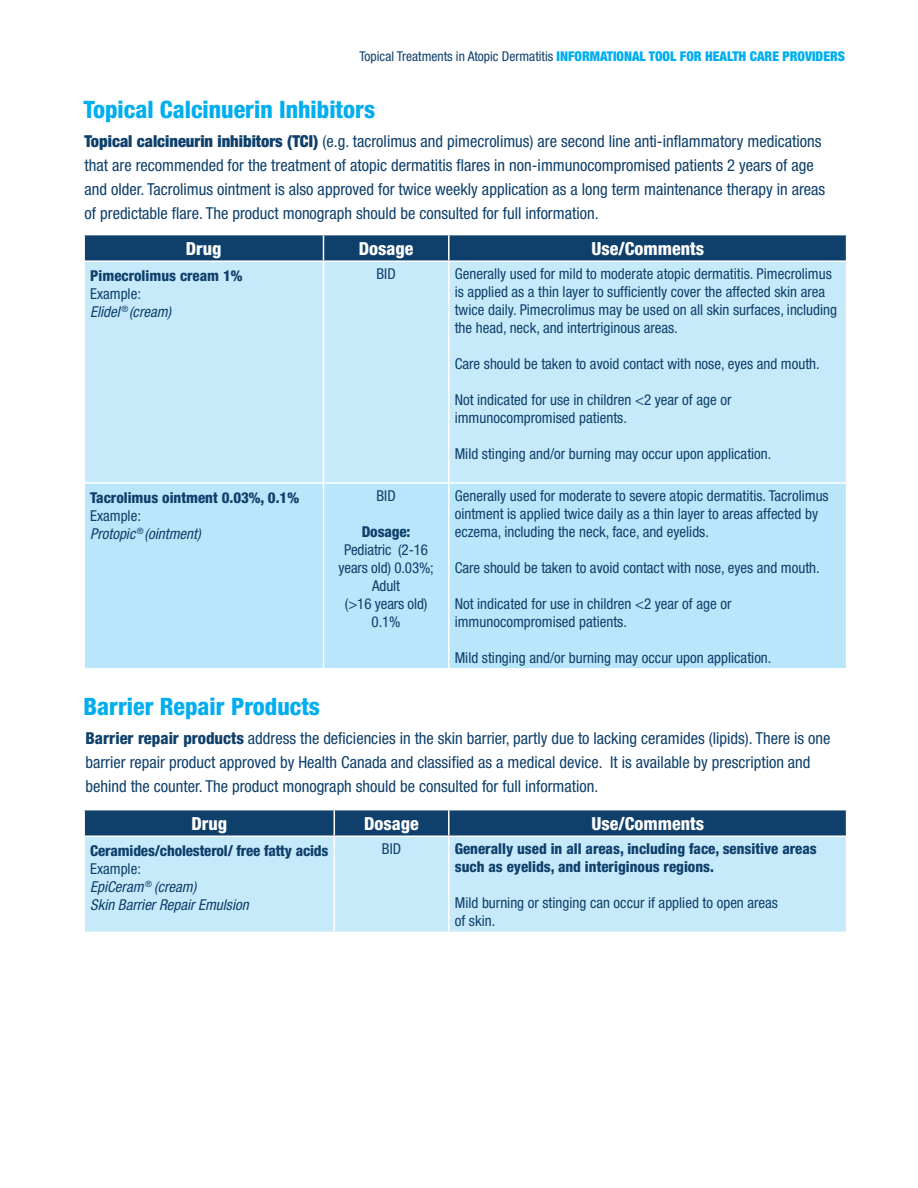
<style>
.page{position:relative;width:918px;height:1188px;background:#fff}
.page>*{position:absolute;margin:0;border:0;box-sizing:border-box;transform-origin:0 0}
.t1{font:800 condensed 24px "Helvetica Neue";color:#00aeef}
.t2{font:800 condensed 18px "Helvetica Neue";color:#fff}
.t3{font:condensed 16.5px/24px "Helvetica Neue";color:#0f406b}
.t4{font:condensed 15px/18px "Helvetica Neue";color:#0f406b}
.t5{font:800 condensed 15px/18px "Helvetica Neue";color:#0f406b}
.t6{font:italic condensed 15px/18px "Helvetica Neue";color:#0f406b}
.t7{font:900 condensed 13.5px "Helvetica Neue";color:#00aeef}
.s1{font-weight:400;color:#0f406b}
.s2{font-weight:900}
.s3{font-style:normal}
.s4{font-weight:800}
</style>
<div class="page">
<div style="left:85px;top:262px;width:761px;height:220px;background:#c7eafb"></div>
<div style="left:85px;top:484px;width:761px;height:184px;background:#b9e6fa"></div>
<div style="left:84px;top:235px;width:763px;height:26px;background:#0f406b"></div>
<hr style="left:448px;top:235px;width:2px;height:25px;background:#fff">
<hr style="left:85px;top:260px;width:238px;height:2px;background:#fff">
<hr style="left:323px;top:260px;width:126px;height:2px;background:#fff">
<hr style="left:323px;top:262px;width:1px;height:220px;background:#fff">
<hr style="left:449px;top:260px;width:397px;height:2px;background:#fff">
<hr style="left:448px;top:262px;width:2px;height:220px;background:#fff">
<hr style="left:323px;top:484px;width:1px;height:184px;background:#fff">
<hr style="left:448px;top:484px;width:2px;height:184px;background:#fff">
<div style="left:85px;top:837px;width:761px;height:95px;background:#c7eafb"></div>
<div style="left:84px;top:810px;width:763px;height:26px;background:#0f406b"></div>
<hr style="left:448px;top:810px;width:2px;height:25px;background:#fff">
<hr style="left:85px;top:835px;width:249px;height:2px;background:#fff">
<hr style="left:334px;top:835px;width:115px;height:2px;background:#fff">
<hr style="left:334px;top:837px;width:1px;height:95px;background:#fff">
<hr style="left:449px;top:835px;width:397px;height:2px;background:#fff">
<hr style="left:448px;top:837px;width:2px;height:95px;background:#fff">
<p class="t7" style="left:359px;top:48px;width:487px"><span class="s1">Topical Treatments in Atopic Dermatitis</span> INFORMATIONAL TOOL FOR HEALTH CARE PROVIDERS</p>
<h1 class="t1" style="left:83px;top:95px;width:293px">Topical Calcinuerin Inhibitors</h1>
<p class="t3" style="left:85px;top:129px;width:742px"><span class="s2">Topical calcineurin inhibitors (TCI)</span> (e.g. tacrolimus and pimecrolimus) are second line anti-inflammatory medications that are recommended for the treatment of atopic dermatitis flares in non-immunocompromised patients 2 years of age and older. Tacrolimus ointment is also approved for twice weekly application as a long term maintenance therapy in areas of predictable flare. The product monograph should be consulted for full information.</p>
<p class="t2" style="left:186px;top:238px;width:37px">Drug</p>
<p class="t2" style="left:359px;top:238px;width:56px">Dosage</p>
<p class="t2" style="left:591px;top:238px;width:114px">Use/Comments</p>
<p class="t5" style="left:90px;top:267px;width:154px">Pimecrolimus cream 1%</p>
<p class="t6" style="left:90px;top:285px;width:83px"><span class="s3">Example:<br></span>Elidel <sup>®</sup> (cream)</p>
<p class="t4" style="left:377px;top:265px;width:21px">BID</p>
<p class="t4" style="left:455px;top:265px;width:384px">Generally used for mild to moderate atopic dermatitis. Pimecrolimus is applied as a thin layer to sufficiently cover the affected skin area twice daily. Pimecrolimus may be used on all skin surfaces, including the head, neck, and intertriginous areas.</p>
<p class="t4" style="left:455px;top:355px;width:367px">Care should be taken to avoid contact with nose, eyes and mouth.</p>
<p class="t4" style="left:455px;top:391px;width:278px">Not indicated for use in children &lt;2 year of age or immunocompromised patients.</p>
<p class="t4" style="left:455px;top:445px;width:318px">Mild stinging and/or burning may occur upon application.</p>
<p class="t5" style="left:90px;top:489px;width:210px">Tacrolimus ointment 0.03%, 0.1%</p>
<p class="t6" style="left:90px;top:507px;width:112px"><span class="s3">Example:<br></span>Protopic <sup>®</sup> (ointment)</p>
<p class="t4" style="left:377px;top:486px;width:21px">BID</p>
<p class="t5" style="left:362px;top:522px;width:50px">Dosage:</p>
<p class="t4" style="left:339px;top:540px;width:97px;text-align:center">Pediatric (2-16 years old) 0.03%;<br>Adult<br>(&gt;16 years old)<br>0.1%</p>
<h1 class="t1" style="left:83px;top:692px;width:238px">Barrier Repair Products</h1>
<p class="t4" style="left:455px;top:486px;width:375px">Generally used for moderate to severe atopic dermatitis. Tacrolimus ointment is applied twice daily as a thin layer to areas affected by eczema, including the neck, face, and eyelids.</p>
<p class="t4" style="left:455px;top:558px;width:367px">Care should be taken to avoid contact with nose, eyes and mouth.</p>
<p class="t4" style="left:455px;top:594px;width:278px">Not indicated for use in children &lt;2 year of age or immunocompromised patients.</p>
<p class="t4" style="left:455px;top:648px;width:318px">Mild stinging and/or burning may occur upon application.</p>
<p class="t3" style="left:85px;top:726px;width:747px"><span class="s4">Barrier repair products</span> address the deficiencies in the skin barrier, partly due to lacking ceramides (lipids). There is one barrier repair product approved by Health Canada and classified as a medical device. It is available by prescription and behind the counter. The product monograph should be consulted for full information.</p>
<p class="t2" style="left:191px;top:813px;width:37px">Drug</p>
<p class="t2" style="left:364px;top:813px;width:56px">Dosage</p>
<p class="t2" style="left:591px;top:813px;width:114px">Use/Comments</p>
<p class="t5" style="left:90px;top:842px;width:240px">Ceramides/cholesterol/ free fatty acids</p>
<p class="t6" style="left:90px;top:860px;width:160px"><span class="s3">Example:<br></span>EpiCeram <sup>®</sup> (cream)<br>Skin Barrier Repair Emulsion</p>
<p class="t4" style="left:382px;top:840px;width:21px">BID</p>
<p class="t5" style="left:455px;top:840px;width:364px">Generally used in all areas, including face, sensitive areas such as eyelids, and interiginous regions.</p>
<p class="t4" style="left:455px;top:894px;width:325px">Mild burning or stinging can occur if applied to open areas of skin.</p>
</div>
